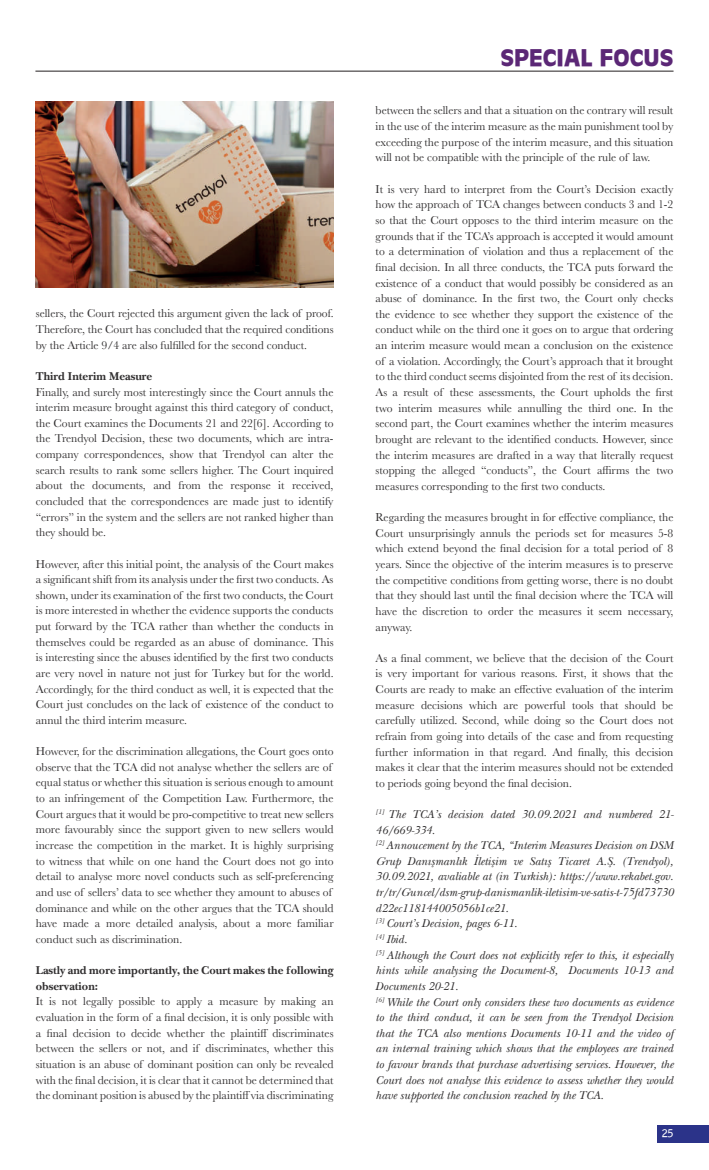
<style>
.page{position:relative;width:709px;height:1170px;background:#fff}
.page>*{position:absolute;margin:0;border:0;box-sizing:border-box;transform-origin:0 0}
.t1{font:900 22.5px "Antique Olive";color:#5b2776}
.t2{font:11.88px/15.6px "Baskerville";color:#312f30;text-align:justify}
.t3{font:italic 11.88px/15.6px "Baskerville";color:#312f30}
.t4{font:700 11.88px/15.6px "Baskerville";color:#312f30}
.t5{font:700 10.62px "Bell Gothic";color:#fff}
.s1{font-style:inherit}
</style>
<div class="page">
<div style="left:657px;top:1124px;width:52px;height:18px;background:#2b3389"></div>
<hr style="left:35px;top:71px;width:638px;height:1px;background:#231f20">
<img style="left:35px;top:101px;width:298px;height:186px">
<p class="t2" style="left:36px;top:306px;width:299px">sellers, the Court rejected this argument given the lack of proof.<br>Therefore, the Court has concluded that the required conditions by the Article 9/4 are also fulfilled for the second conduct.</p>
<p class="t4" style="left:36px;top:368px;width:118px">Third Interim Measure</p>
<p class="t2" style="left:36px;top:384px;width:299px">Finally, and surely most interestingly since the Court annuls the interim measure brought against this third category of conduct, the Court examines the Documents 21 and 22[6]. According to the Trendyol Decision, these two documents, which are intra&shy;company correspondences, show that Trendyol can alter the search results to rank some sellers higher. The Court inquired about the documents, and from the response it received, concluded that the correspondences are made just to identify “errors” in the system and the sellers are not ranked higher than they should be.</p>
<p class="t2" style="left:36px;top:556px;width:299px">However, after this initial point, the analysis of the Court makes a significant shift from its analysis under the first two conducts. As shown, under its examination of the first two conducts, the Court is more interested in whether the evidence supports the conducts put forward by the TCA rather than whether the conducts in themselves could be regarded as an abuse of dominance. This is interesting since the abuses identified by the first two conducts are very novel in nature not just for Turkey but for the world.<br>Accordingly, for the third conduct as well, it is expected that the Court just concludes on the lack of existence of the conduct to annul the third interim measure.</p>
<p class="t2" style="left:36px;top:743px;width:299px;text-align:left">However, for the discrimination allegations, the Court goes onto observe that the TCA did not analyse whether the sellers are of equal status or whether this situation is serious enough to amount to an infringement of the Competition Law. Furthermore, the Court argues that it would be pro-competitive to treat new sellers more favourably since the support given to new sellers would increase the competition in the market. It is highly surprising to witness that while on one hand the Court does not go into detail to analyse more novel conducts such as self-preferencing and use of sellers’ data to see whether they amount to abuses of dominance and while on the other argues that the TCA should have made a more detailed analysis, about a more familiar conduct such as discrimination.</p>
<p class="t4" style="left:36px;top:962px;width:299px">Lastly and more importantly, the Court makes the following observation:</p>
<p class="t2" style="left:36px;top:993px;width:299px">It is not legally possible to apply a measure by making an evaluation in the form of a final decision, it is only possible with a final decision to decide whether the plaintiff discriminates between the sellers or not, and if discriminates, whether this situation is an abuse of dominant position can only be revealed with the final decision, it is clear that it cannot be determined that the dominant position is abused by the plaintiff via discriminating</p>
<h1 class="t1" style="left:500px;top:44px;width:175px">SPECIAL FOCUS</h1>
<p class="t2" style="left:375px;top:103px;width:299px">between the sellers and that a situation on the contrary will result in the use of the interim measure as the main punishment tool by exceeding the purpose of the interim measure, and this situation will not be compatible with the principle of the rule of law.</p>
<p class="t2" style="left:375px;top:181px;width:299px">It is very hard to interpret from the Court’s Decision exactly how the approach of TCA changes between conducts 3 and 1-2 so that the Court opposes to the third interim measure on the grounds that if the TCA’s approach is accepted it would amount to a determination of violation and thus a replacement of the final decision. In all three conducts, the TCA puts forward the existence of a conduct that would possibly be considered as an abuse of dominance. In the first two, the Court only checks the evidence to see whether they support the existence of the conduct while on the third one it goes on to argue that ordering an interim measure would mean a conclusion on the existence of a violation. Accordingly, the Court’s approach that it brought to the third conduct seems disjointed from the rest of its decision.<br>As a result of these assessments, the Court upholds the first two interim measures while annulling the third one. In the second part, the Court examines whether the interim measures brought are relevant to the identified conducts. However, since the interim measures are drafted in a way that literally request stopping the alleged “conducts”, the Court affirms the two measures corresponding to the first two conducts.</p>
<p class="t2" style="left:375px;top:509px;width:299px">Regarding the measures brought in for effective compliance, the Court unsurprisingly annuls the periods set for measures 5-8 which extend beyond the final decision for a total period of 8 years. Since the objective of the interim measures is to preserve the competitive conditions from getting worse, there is no doubt that they should last until the final decision where the TCA will have the discretion to order the measures it seem necessary, anyway.</p>
<p class="t2" style="left:375px;top:650px;width:299px">As a final comment, we believe that the decision of the Court is very important for various reasons. First, it shows that the Courts are ready to make an effective evaluation of the interim measure decisions which are powerful tools that should be carefully utilized. Second, while doing so the Court does not refrain from going into details of the case and from requesting further information in that regard. And finally, this decision makes it clear that the interim measures should not be extended to periods going beyond the final decision.</p>
<p class="t3" style="left:375px;top:806px;width:299px"><sup>[1]</sup> The TCA’s decision dated 30.09.2021 and numbered 21- 46/669-334.<br><sup>[2]</sup> Annoucement by the TCA, “Interim Measures Decision on DSM <span class="s1">G</span>rup Danışmanlık İletişim ve Satış Ticaret A.Ş. (Trendyol), 30.09.2021, avaliable at (in Turkish): https://www.rekabet.gov. tr/tr/<span class="s1">G</span>uncel/dsm-grup-danismanlik-iletisim-ve-satis-t-75fd73730 d22ec118144005056b1ce21.<br><sup>[3]</sup> Court’s Decision, pages 6-11.<br><sup>[4]</sup> Ibid.<br><sup>[5]</sup> Although the Court does not explicitly refer to this, it especially hints while analysing the Document-8, Documents 10-13 and Documents 20-21.<br><sup>[6]</sup> While the Court only considers these two documents as evidence to the third conduct, it can be seen from the Trendyol Decision that the TCA also mentions Documents 10-11 and the video of an internal training which shows that the employees are trained to favour brands that purchase advertising services. However, the Court does not analyse this evidence to assess whether they would have supported the conclusion reached by the TCA.</p>
<p class="t5" style="left:661px;top:1126px;width:13px">25</p>
</div>
